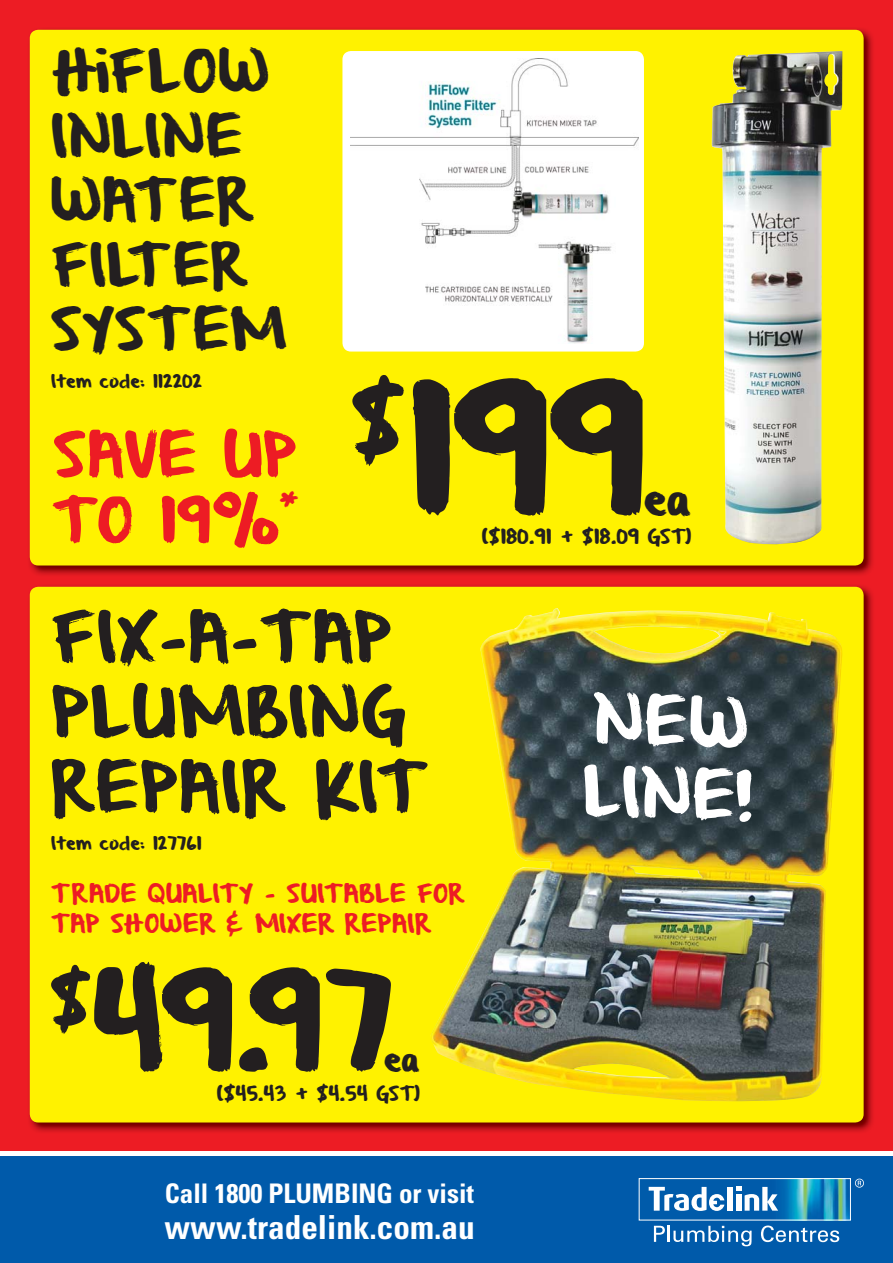
<style>
.page{position:relative;width:893px;height:1263px;background:#fff}
.page>*{position:absolute;margin:0;border:0;box-sizing:border-box;transform-origin:0 0}
.t1{font:145.35px "From Where You Are";color:#231f20}
.t2{font:110.4px "From Where You Are";color:#231f20}
.t3{font:57px/75px "From Where You Are";letter-spacing:.01em;color:#231f20}
.t4{font:55.8px/72.2px "From Where You Are";color:#fff}
.t5{font:50.7px/65.6px "From Where You Are";letter-spacing:.005em;color:#ed1c24}
.t6{font:48px/64.5px "From Where You Are";letter-spacing:.02em;color:#231f20}
.t7{font:36.3px "From Where You Are";color:#231f20}
.t8{font:700 condensed 33.15px "Univers LT Std";color:#fff}
.t9{font:27.6px "From Where You Are";color:#231f20}
.t10{font:700 condensed 27px "Univers LT Std";color:#fff}
.t11{font:24.3px "From Where You Are";color:#ed1c24}
.t12{font:21px/30px "From Where You Are";letter-spacing:.015em;color:#ed1c24}
.t13{font:16.5px "From Where You Are";color:#231f20}
.t14{font:15px "From Where You Are";color:#231f20}
</style>
<div class="page">
<div style="left:0;top:0;width:892px;height:1213px;background:#ed1c24"></div>
<img style="left:29px;top:28px;width:844px;height:547px">
<div style="left:30px;top:30px;width:833px;height:536px;background:#fff200;border-radius:9px"></div>
<img style="left:29px;top:585px;width:844px;height:547px">
<div style="left:30px;top:587px;width:833px;height:536px;background:#fff200;border-radius:9px"></div>
<div style="left:0;top:1155px;width:892px;height:108px;background:#005aaa"></div>
<div style="left:0;top:1151px;width:892px;height:5px;background:#fff"></div>
<div style="left:638px;top:1178px;width:212px;height:42px;border:1px solid #fff"></div>
<svg style="left:639px;top:1179px;width:225px;height:41px"></svg>
<svg style="left:654px;top:1226px;width:97px;height:20px"></svg>
<svg style="left:761px;top:1226px;width:78px;height:16px"></svg>
<img style="left:430px;top:608px;width:412px;height:493px">
<img style="left:711px;top:51px;width:131px;height:493px">
<div style="left:342px;top:51px;width:302px;height:301px;background:#fff;border-radius:9px"></div>
<img style="left:350px;top:58px;width:288px;height:286px">
<h3 class="t6" style="left:51px;top:44px;width:238px">HiFLOW<br>INLINE<br>WATER<br>FILTER<br>SYSTEM</h3>
<p class="t14" style="left:51px;top:374px;width:153px">Item code: 112202</p>
<h3 class="t5" style="left:52px;top:427px;width:246px">SAVE UP<br>TO 19%</h3>
<p class="t11" style="left:279px;top:489px;width:20px">*</p>
<h1 class="t1" style="left:352px;top:380px;width:297px"><sup>$</sup>199</h1>
<h3 class="t7" style="left:644px;top:482px;width:48px">ea</h3>
<p class="t13" style="left:482px;top:529px;width:211px">($180.91 + $18.09 GST)</p>
<h3 class="t3" style="left:51px;top:606px;width:375px">FIX-A-TAP<br>PLUMBING<br>REPAIR KIT</h3>
<p class="t14" style="left:51px;top:836px;width:152px">Item code: 127761</p>
<p class="t12" style="left:51px;top:880px;width:414px">T RADE QUALITY - SUITABLE FOR<br>TAP SHOWER &amp; MIXER REPAIR</p>
<h2 class="t2" style="left:51px;top:969px;width:344px"><sup>$</sup>49.97</h2>
<h3 class="t9" style="left:384px;top:1046px;width:37px">ea</h3>
<p class="t13" style="left:217px;top:1086px;width:204px">($45.43 + $4.54 GST)</p>
<p class="t10" style="left:165px;top:1180px;width:310px">Call 1800 PLUMBING or visit</p>
<h3 class="t8" style="left:164px;top:1211px;width:312px">www.tradelink.com.au</h3>
<h3 class="t4" style="left:586px;top:689px;width:172px;rotate:2deg">NEW<br>LINE!</h3>
</div>
